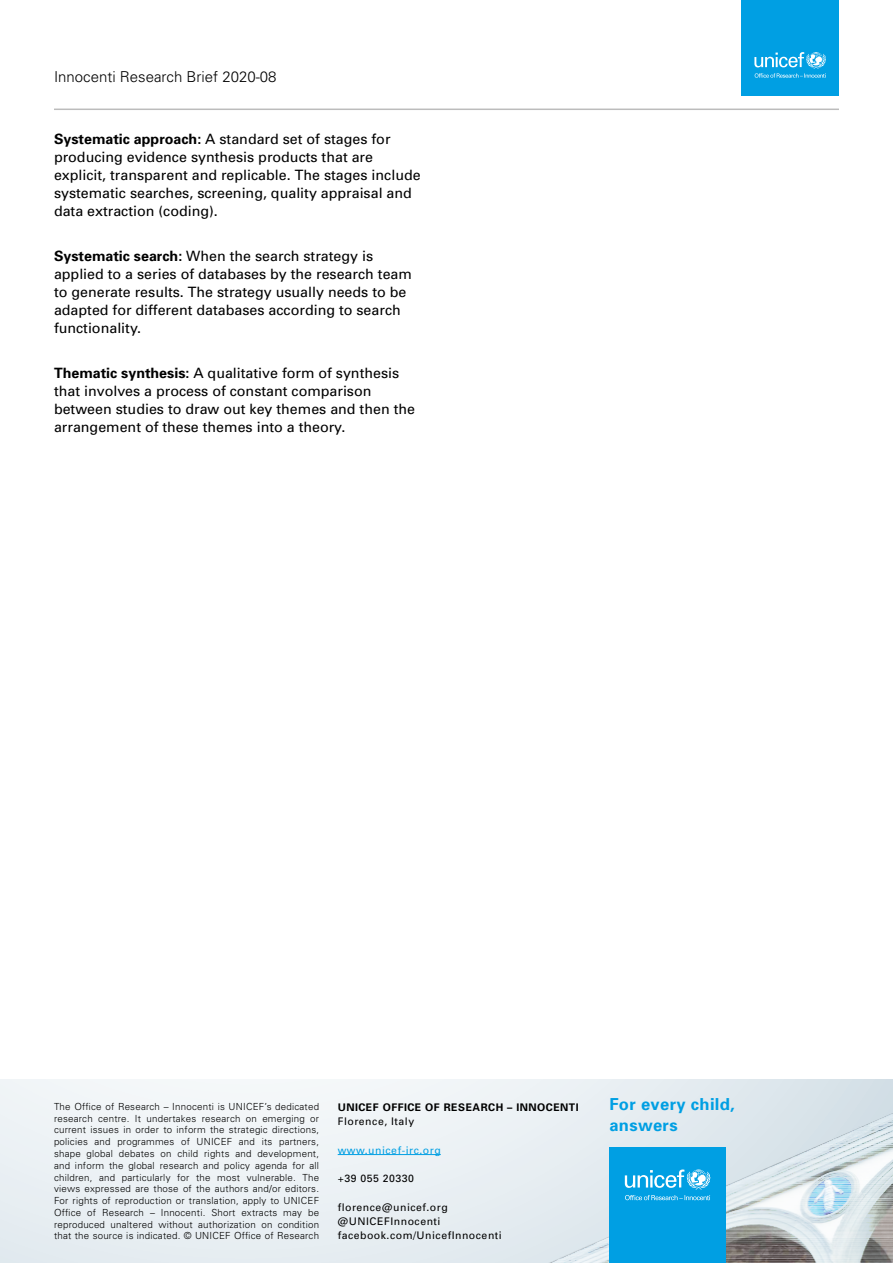
<style>
.page{position:relative;width:893px;height:1263px;background:#fff}
.page>*{position:absolute;margin:0;border:0;box-sizing:border-box;transform-origin:0 0}
.t1{font:700 16.5px/20.2px "Univers";letter-spacing:.02em;color:#009fe3}
.t2{font:300 15px "Univers";color:#000}
.t3{font:14.25px/18px "Univers";color:#000}
.t4{font:13.5px "Univers";color:#000}
.t5{font:10.5px/14.2px "Univers";letter-spacing:.05em;color:#000}
.t6{font:700 10.5px "Univers";letter-spacing:.05em;color:#000}
.t7{font:10.5px "Univers";letter-spacing:.05em;color:#009fe3}
.t8{font:300 9.75px/11.7px "Univers";letter-spacing:.02em;color:#000;text-align:justify}
.s1{font-weight:700}
</style>
<div class="page">
<hr style="left:54px;top:109px;width:785px;height:1px;background:#bcbcbc">
<div style="left:741px;top:0;width:98px;height:96px;background:#009fe3"></div>
<svg style="left:754px;top:52px;width:72px;height:26px"></svg>
<svg style="left:0;top:1079px;width:893px;height:184px"></svg>
<img style="left:541px;top:1086px;width:352px;height:177px">
<hr style="left:338px;top:1154px;width:103px;height:1px;background:#009fe3">
<div style="left:609px;top:1147px;width:117px;height:116px;background:#009fe3"></div>
<svg style="left:625px;top:1169px;width:85px;height:31px"></svg>
<h2 class="t2" style="left:54px;top:68px;width:224px">Innocenti Research Brief 2020-08</h2>
<p class="t3" style="left:54px;top:130px;width:368px"><span class="s1">Systematic approach:</span> A standard set of stages for producing evidence synthesis products that are explicit, transparent and replicable. The stages include systematic searches, screening, quality appraisal and data extraction (coding).</p>
<h3 class="t3" style="left:54px;top:247px;width:359px"><span class="s1">Systematic search:</span> When the search strategy is applied to a series of databases by the research team to generate results. The strategy usually needs to be adapted for different databases according to search functionality.</h3>
<h3 class="t3" style="left:54px;top:364px;width:363px"><span class="s1">Thematic synthesis:</span> A qualitative form of synthesis that involves a process of constant comparison between studies to draw out key themes and then the arrangement of these themes into a theory.</h3>
<p class="t8" style="left:54px;top:1100px;width:267px">The Office of Research – Innocenti is UNICEF’s dedicated research centre. It undertakes research on emerging or current issues in order to inform the strategic directions, policies and programmes of UNICEF and its partners, shape global debates on child rights and development, and inform the global research and policy agenda for all children, and particularly for the most vulnerable. The views expressed are those of the authors and/or editors.<br>For rights of reproduction or translation, apply to UNICEF Office of Research – Innocenti. Short extracts may be reproduced unaltered without authorization on condition that the source is indicated. © UNICEF Office of Research</p>
<p class="t6" style="left:338px;top:1100px;width:243px">UNICEF OFFICE OF RESEARCH – INNOCENTI</p>
<p class="t5" style="left:338px;top:1114px;width:78px">Florence, Italy</p>
<p class="t7" style="left:338px;top:1143px;width:105px">www.unicef-irc.org</p>
<p class="t5" style="left:338px;top:1171px;width:78px">+39 055 20330</p>
<p class="t5" style="left:338px;top:1200px;width:166px">florence@unicef.org @UNICEFInnocenti facebook.com/UnicefInnocenti</p>
<h3 class="t4" style="left:430px;top:1218px;width:9px">2</h3>
<h1 class="t1" style="left:609px;top:1094px;width:127px">For every child, answers</h1>
</div>
